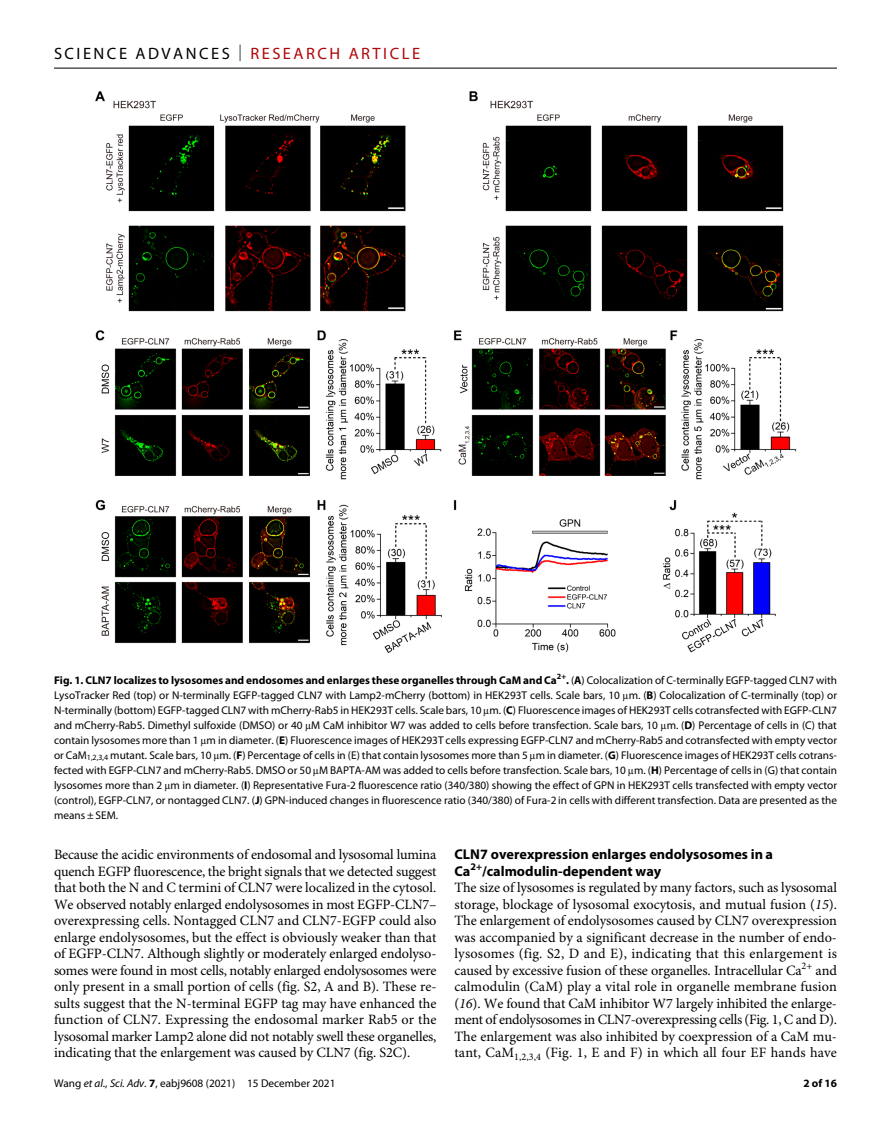
<style>
.page{position:relative;width:891px;height:1134px;background:#fff}
.page>*{position:absolute;margin:0;border:0;box-sizing:border-box;transform-origin:0 0}
.t1{font:16.5px "Myriad Pro";letter-spacing:.15em;color:#000}
.t2{font:14.25px/16.5px "Minion Pro";letter-spacing:-.005em;color:#000;text-align:justify}
.t3{font:700 14.25px/16.5px "Myriad Pro";color:#000}
.t4{font:11.25px/15px "Myriad Pro";color:#000;text-align:justify}
.t5{font:700 11.25px "Myriad Pro";color:#000}
.s1{font-weight:300}
.s2{color:#b10508}
.s3{font-weight:700}
.s4{font-style:italic}
</style>
<div class="page">
<hr style="left:54px;top:68px;width:783px;height:1px;background:#000">
<img style="left:95px;top:91px;width:701px;height:562px">
<p class="t1" style="left:54px;top:40px;width:368px">SCIENCE ADVANCES <span class="s1">|</span> <span class="s2">RESEARCH ARTICLE</span></p>
<p class="t4" style="left:54px;top:673px;width:785px"><span class="s3">Fig. 1. CLN7 localizes to lysosomes and endosomes and enlarges these organelles through CaM and Ca</span><sup>2+</sup><span class="s3">.</span> (<span class="s3">A</span>) Colocalization of C-terminally EGFP-tagged CLN7 with LysoTracker Red (top) or N-terminally EGFP-tagged CLN7 with Lamp2-mCherry (bottom) in HEK293T cells. Scale bars, 10 m. (<span class="s3">B</span>) Colocalization of C-terminally (top) or N-terminally (bottom) EGFP-tagged CLN7 with mCherry-Rab5 in HEK293T cells. Scale bars, 10 m. (<span class="s3">C</span>) Fluorescence images of HEK293T cells cotransfected with EGFP-CLN7 and mCherry-Rab5. Dimethyl sulfoxide (DMSO) or 40 M CaM inhibitor W7 was added to cells before transfection. Scale bars, 10 m. (<span class="s3">D</span>) Percentage of cells in (C) that contain lysosomes more than 1 m in diameter. (<span class="s3">E</span>) Fluorescence images of HEK293T cells expressing EGFP-CLN7 and mCherry-Rab5 and cotransfected with empty vector or CaM<sub>1,2,3,4</sub> mutant. Scale bars, 10 m. (<span class="s3">F</span>) Percentage of cells in (E) that contain lysosomes more than 5 m in diameter. (<span class="s3">G</span>) Fluorescence images of HEK293T cells cotrans&shy;fected with EGFP-CLN7 and mCherry-Rab5. DMSO or 50 M BAPTA-AM was added to cells before transfection. Scale bars, 10 m. (<span class="s3">H</span>) Percentage of cells in (G) that contain lysosomes more than 2 m in diameter. (<span class="s3">I</span>) Representative Fura-2 fluorescence ratio (340/380) showing the effect of GPN in HEK293T cells transfected with empty vector (control), EGFP-CLN7, or nontagged CLN7. (<span class="s3">J</span>) GPN-induced changes in fluorescence ratio (340/380) of Fura-2 in cells with different transfection. Data are presented as the means ± SEM.</p>
<p class="t2" style="left:54px;top:848px;width:384px">Because the acidic environments of endosomal and lysosomal lumina quench EGFP fluorescence, the bright signals that we detected suggest that both the N and C termini of CLN7 were localized in the cytosol.<br>We observed notably enlarged endolysosomes in most EGFP-CLN7– overexpressing cells. Nontagged CLN7 and CLN7-EGFP could also enlarge endolysosomes, but the effect is obviously weaker than that of EGFP-CLN7. Although slightly or moderately enlarged endolyso&shy;somes were found in most cells, notably enlarged endolysosomes were only present in a small portion of cells (fig. S2, A and B). These re&shy;sults suggest that the N-terminal EGFP tag may have enhanced the function of CLN7. Expressing the endosomal marker Rab5 or the lysosomal marker Lamp2 alone did not notably swell these organelles, indicating that the enlargement was caused by CLN7 (fig. S2C).</p>
<p class="t3" style="left:454px;top:845px;width:320px">CLN7 overexpression enlarges endolysosomes in a<br>Ca<sup>2+</sup>/calmodulin-dependent way</p>
<p class="t2" style="left:454px;top:881px;width:384px">The size of lysosomes is regulated by many factors, such as lysosomal storage, blockage of lysosomal exocytosis, and mutual fusion (<span class="s4">15</span>).<br>The enlargement of endolysosomes caused by CLN7 overexpression was accompanied by a significant decrease in the number of endo&shy;lysosomes (fig. S2, D and E), indicating that this enlargement is caused by excessive fusion of these organelles. Intracellular Ca<sup>2+</sup> and calmodulin (CaM) play a vital role in organelle membrane fusion (<span class="s4">16</span>). We found that CaM inhibitor W7 largely inhibited the enlarge&shy;ment of endolysosomes in CLN7-overexpressing cells (Fig. 1, C and D).<br>The enlargement was also inhibited by coexpression of a CaM mu&shy;tant, CaM<sub>1,2,3,4</sub> (Fig. 1, E and F) in which all four EF hands have</p>
<p class="t4" style="left:54px;top:1076px;width:283px">Wang <span class="s4">et al</span>., <span class="s4">Sci. Adv.</span> <span class="s3">7</span>, eabj9608 (2021) 15 December 2021</p>
<p class="t5" style="left:803px;top:1074px;width:35px">2 of 16</p>
</div>
